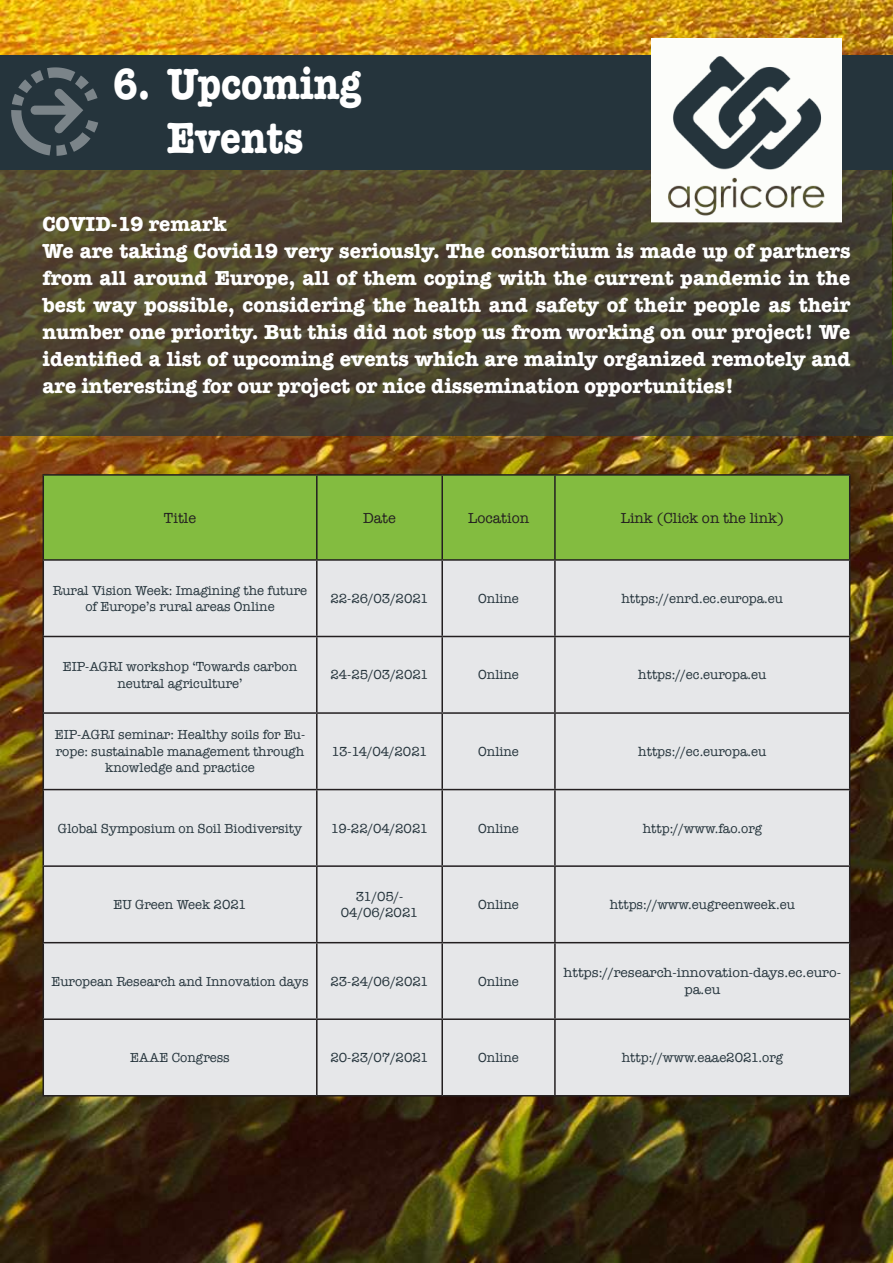
<style>
.page{position:relative;width:893px;height:1263px;background:#fff}
.page>*{position:absolute;margin:0;border:0;box-sizing:border-box;transform-origin:0 0}
.t1{font:700 45px/54px "American Typewriter";color:#fff;text-align:center;scale:.85 1}
.t2{font:700 21px/27px "American Typewriter";color:#fff}
.t3{font:15px "American Typewriter";color:#231f20}
.t4{font:13.5px/16.5px "American Typewriter";color:#25343c;text-align:center}
.t5{font:13.5px "American Typewriter";letter-spacing:-.03em;color:#25343c}
</style>
<div class="page">
<img style="left:0;top:0;width:893px;height:1263px">
<svg style="left:0;top:170px;width:893px;height:266px;background:#49422f"></svg>
<img style="left:892px;top:170px;width:1px;height:194px">
<div style="left:0;top:55px;width:893px;height:115px;background:#25343c"></div>
<img style="left:651px;top:39px;width:191px;height:194px">
<svg style="left:11px;top:67px;width:87px;height:89px"></svg>
<div style="left:44px;top:476px;width:805px;height:83px;background:#83bc40"></div>
<div style="left:44px;top:561px;width:805px;height:534px;background:#e6e7e9"></div>
<hr style="left:43px;top:474px;width:274px;height:2px;background:#231f20">
<hr style="left:43px;top:476px;width:1px;height:83px;background:#231f20">
<hr style="left:317px;top:474px;width:125px;height:2px;background:#231f20">
<hr style="left:316px;top:476px;width:2px;height:83px;background:#231f20">
<hr style="left:442px;top:474px;width:113px;height:2px;background:#231f20">
<hr style="left:441px;top:476px;width:2px;height:83px;background:#231f20">
<hr style="left:555px;top:474px;width:295px;height:2px;background:#231f20">
<hr style="left:554px;top:476px;width:2px;height:83px;background:#231f20">
<hr style="left:849px;top:476px;width:1px;height:83px;background:#231f20">
<hr style="left:43px;top:559px;width:274px;height:2px;background:#231f20">
<hr style="left:43px;top:561px;width:1px;height:75px;background:#231f20">
<hr style="left:317px;top:559px;width:125px;height:2px;background:#231f20">
<hr style="left:316px;top:561px;width:2px;height:75px;background:#231f20">
<hr style="left:442px;top:559px;width:113px;height:2px;background:#231f20">
<hr style="left:441px;top:561px;width:2px;height:75px;background:#231f20">
<hr style="left:555px;top:559px;width:295px;height:2px;background:#231f20">
<hr style="left:554px;top:561px;width:2px;height:75px;background:#231f20">
<hr style="left:849px;top:561px;width:1px;height:75px;background:#231f20">
<hr style="left:43px;top:636px;width:274px;height:1px;background:#231f20">
<hr style="left:43px;top:637px;width:1px;height:75px;background:#231f20">
<hr style="left:317px;top:636px;width:125px;height:1px;background:#231f20">
<hr style="left:316px;top:637px;width:2px;height:75px;background:#231f20">
<hr style="left:442px;top:636px;width:113px;height:1px;background:#231f20">
<hr style="left:441px;top:637px;width:2px;height:75px;background:#231f20">
<hr style="left:555px;top:636px;width:295px;height:1px;background:#231f20">
<hr style="left:554px;top:637px;width:2px;height:75px;background:#231f20">
<hr style="left:849px;top:637px;width:1px;height:75px;background:#231f20">
<hr style="left:43px;top:712px;width:274px;height:2px;background:#231f20">
<hr style="left:43px;top:714px;width:1px;height:75px;background:#231f20">
<hr style="left:317px;top:712px;width:125px;height:2px;background:#231f20">
<hr style="left:316px;top:714px;width:2px;height:75px;background:#231f20">
<hr style="left:442px;top:712px;width:113px;height:2px;background:#231f20">
<hr style="left:441px;top:714px;width:2px;height:75px;background:#231f20">
<hr style="left:555px;top:712px;width:295px;height:2px;background:#231f20">
<hr style="left:554px;top:714px;width:2px;height:75px;background:#231f20">
<hr style="left:849px;top:714px;width:1px;height:75px;background:#231f20">
<hr style="left:43px;top:789px;width:274px;height:1px;background:#231f20">
<hr style="left:43px;top:790px;width:1px;height:75px;background:#231f20">
<hr style="left:317px;top:789px;width:125px;height:1px;background:#231f20">
<hr style="left:316px;top:790px;width:2px;height:75px;background:#231f20">
<hr style="left:442px;top:789px;width:113px;height:1px;background:#231f20">
<hr style="left:441px;top:790px;width:2px;height:75px;background:#231f20">
<hr style="left:555px;top:789px;width:295px;height:1px;background:#231f20">
<hr style="left:554px;top:790px;width:2px;height:75px;background:#231f20">
<hr style="left:849px;top:790px;width:1px;height:75px;background:#231f20">
<hr style="left:43px;top:865px;width:274px;height:2px;background:#231f20">
<hr style="left:43px;top:867px;width:1px;height:75px;background:#231f20">
<hr style="left:317px;top:865px;width:125px;height:2px;background:#231f20">
<hr style="left:316px;top:867px;width:2px;height:75px;background:#231f20">
<hr style="left:442px;top:865px;width:113px;height:2px;background:#231f20">
<hr style="left:441px;top:867px;width:2px;height:75px;background:#231f20">
<hr style="left:555px;top:865px;width:295px;height:2px;background:#231f20">
<hr style="left:554px;top:867px;width:2px;height:75px;background:#231f20">
<hr style="left:849px;top:867px;width:1px;height:75px;background:#231f20">
<hr style="left:43px;top:942px;width:274px;height:1px;background:#231f20">
<hr style="left:43px;top:943px;width:1px;height:75px;background:#231f20">
<hr style="left:317px;top:942px;width:125px;height:1px;background:#231f20">
<hr style="left:316px;top:943px;width:2px;height:75px;background:#231f20">
<hr style="left:442px;top:942px;width:113px;height:1px;background:#231f20">
<hr style="left:441px;top:943px;width:2px;height:75px;background:#231f20">
<hr style="left:555px;top:942px;width:295px;height:1px;background:#231f20">
<hr style="left:554px;top:943px;width:2px;height:75px;background:#231f20">
<hr style="left:849px;top:943px;width:1px;height:75px;background:#231f20">
<hr style="left:43px;top:1018px;width:274px;height:2px;background:#231f20">
<hr style="left:43px;top:1020px;width:1px;height:75px;background:#231f20">
<hr style="left:317px;top:1018px;width:125px;height:2px;background:#231f20">
<hr style="left:316px;top:1020px;width:2px;height:75px;background:#231f20">
<hr style="left:442px;top:1018px;width:113px;height:2px;background:#231f20">
<hr style="left:441px;top:1020px;width:2px;height:75px;background:#231f20">
<hr style="left:555px;top:1018px;width:295px;height:2px;background:#231f20">
<hr style="left:554px;top:1020px;width:2px;height:75px;background:#231f20">
<hr style="left:849px;top:1020px;width:1px;height:75px;background:#231f20">
<hr style="left:43px;top:1095px;width:274px;height:1px;background:#231f20">
<hr style="left:317px;top:1095px;width:125px;height:1px;background:#231f20">
<hr style="left:442px;top:1095px;width:113px;height:1px;background:#231f20">
<hr style="left:555px;top:1095px;width:295px;height:1px;background:#231f20">
<h1 class="t1" style="left:113px;top:55px;width:294px">6. Upcoming<br>Events</h1>
<p class="t2" style="left:43px;top:209px;width:809px">COVID-19 remark<br>We are taking Covid19 very seriously. The consortium is made up of partners from all around Europe, all of them coping with the current pandemic in the best way possible, considering the health and safety of their people as their number one priority. But this did not stop us from working on our project! We identified a list of upcoming events which are mainly organized remotely and are interesting for our project or nice dissemination opportunities!</p>
<p class="t3" style="left:164px;top:506px;width:34px">Title</p>
<p class="t3" style="left:363px;top:506px;width:34px">Date</p>
<p class="t3" style="left:468px;top:506px;width:63px">Location</p>
<p class="t3" style="left:621px;top:506px;width:165px">Link (Click on the link)</p>
<p class="t4" style="left:53px;top:581px;width:256px">Rural Vision Week: Imagining the future of Europe’s rural areas Online</p>
<p class="t4" style="left:330px;top:590px;width:100px">22-26/03/2021</p>
<p class="t4" style="left:478px;top:590px;width:42px">Online</p>
<p class="t4" style="left:621px;top:590px;width:163px">https://enrd.ec.europa.eu</p>
<p class="t4" style="left:63px;top:658px;width:236px">EIP-AGRI workshop ‘Towards carbon neutral agriculture’</p>
<p class="t4" style="left:330px;top:666px;width:100px">24-25/03/2021</p>
<p class="t4" style="left:478px;top:666px;width:42px">Online</p>
<p class="t4" style="left:638px;top:666px;width:130px">https://ec.europa.eu</p>
<p class="t4" style="left:55px;top:726px;width:252px">EIP-AGRI seminar: Healthy soils for Eu&shy;rope: sustainable management through knowledge and practice</p>
<p class="t5" style="left:331px;top:741px;width:97px">13-14/04/2021</p>
<p class="t4" style="left:478px;top:743px;width:42px">Online</p>
<p class="t4" style="left:638px;top:743px;width:130px">https://ec.europa.eu</p>
<p class="t4" style="left:58px;top:819px;width:246px">Global Symposium on Soil Biodiversity</p>
<p class="t4" style="left:331px;top:819px;width:99px">19-22/04/2021</p>
<p class="t4" style="left:478px;top:819px;width:42px">Online</p>
<p class="t4" style="left:643px;top:819px;width:121px">http://www.fao.org</p>
<p class="t4" style="left:113px;top:896px;width:135px">EU Green Week 2021</p>
<p class="t4" style="left:341px;top:888px;width:79px">31/05/-<br>04/06/2021</p>
<p class="t4" style="left:478px;top:896px;width:42px">Online</p>
<p class="t4" style="left:610px;top:896px;width:187px">https://www.eugreenweek.eu</p>
<p class="t4" style="left:51px;top:972px;width:259px">European Research and Innovation days</p>
<p class="t4" style="left:330px;top:972px;width:100px">23-24/06/2021</p>
<p class="t4" style="left:478px;top:972px;width:42px">Online</p>
<p class="t4" style="left:564px;top:964px;width:279px">https://research-innovation-days.ec.euro&shy;pa.eu</p>
<p class="t4" style="left:130px;top:1049px;width:101px">EAAE Congress</p>
<p class="t4" style="left:330px;top:1049px;width:100px">20-23/07/2021</p>
<p class="t4" style="left:478px;top:1049px;width:42px">Online</p>
<p class="t4" style="left:622px;top:1049px;width:163px">http://www.eaae2021.org</p>
</div>
